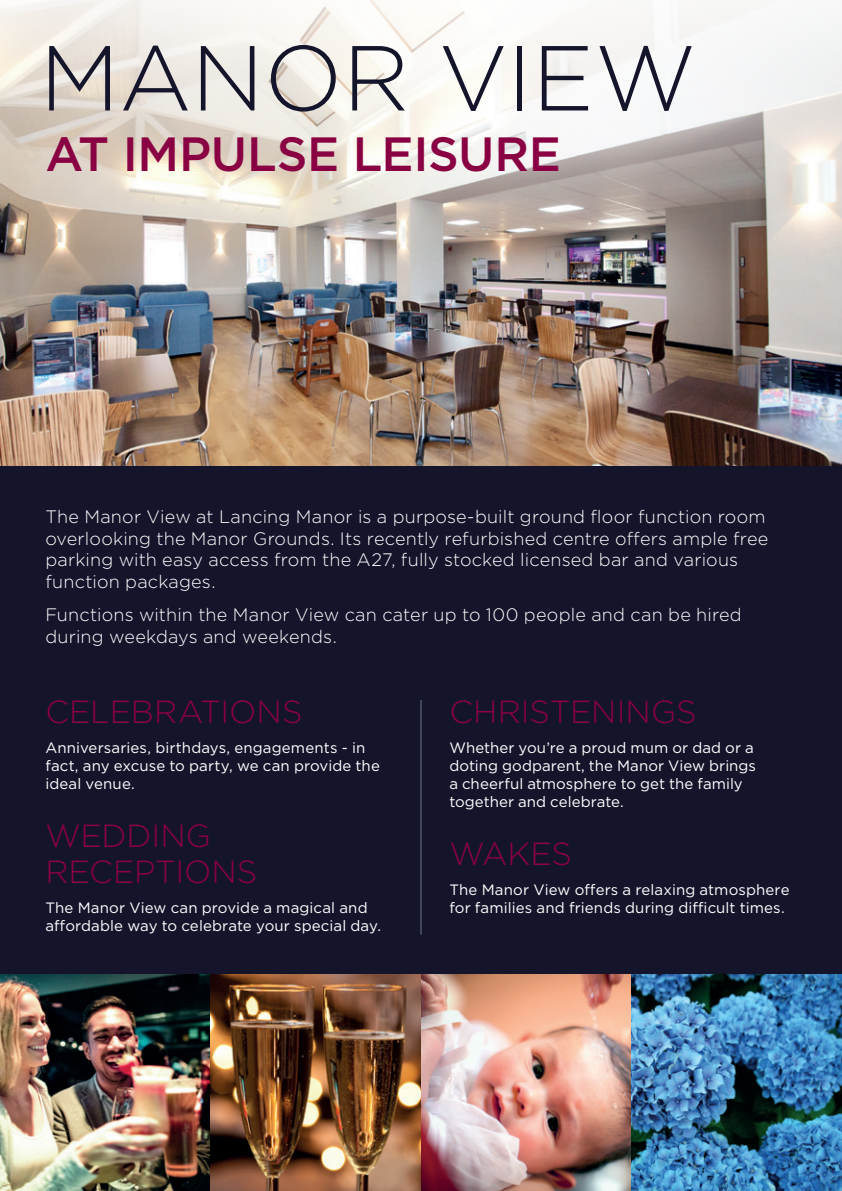
<style>
.page{position:relative;width:842px;height:1191px;background:#14152b}
.page>*{position:absolute;margin:0;border:0;box-sizing:border-box;transform-origin:0 0}
.t1{font:300 92px "Gotham";color:#14152b}
.t2{font:500 48px "Gotham";letter-spacing:-.01em;color:#890142}
.t3{font:300 32px/36px "Gotham";color:#890142}
.t4{font:300 18px/21.6px "Gotham";letter-spacing:.01em;color:#fff}
.t5{font:15px/18px "Gotham";letter-spacing:.005em;color:#fff}
</style>
<div class="page">
<img style="left:0;top:251px;width:842px;height:214px">
<svg style="left:0;top:0;width:842px;height:251px;background:#e0dad4"></svg>
<img style="left:0;top:974px;width:842px;height:217px">
<hr style="left:420px;top:700px;width:2px;height:234px;background:#41465a">
<h1 class="t1" style="left:40px;top:20px;width:658px">MANOR VIEW</h1>
<h2 class="t2" style="left:45px;top:122px;width:517px">AT IMPULSE LEISURE</h2>
<p class="t4" style="left:45px;top:505px;width:724px">The Manor View at Lancing Manor is a purpose-built ground floor function room overlooking the Manor Grounds. Its recently refurbished centre offers ample free parking with easy access from the A27, fully stocked licensed bar and various function packages.</p>
<p class="t4" style="left:45px;top:603px;width:698px">Functions within the Manor View can cater up to 100 people and can be hired during weekdays and weekends.</p>
<h3 class="t3" style="left:45px;top:693px;width:259px">CELEBRATIONS</h3>
<p class="t5" style="left:45px;top:738px;width:336px">Anniversaries, birthdays, engagements - in fact, any excuse to party, we can provide the ideal venue.</p>
<h3 class="t3" style="left:45px;top:817px;width:214px">WEDDING<br>RECEPTIONS</h3>
<p class="t5" style="left:45px;top:898px;width:337px">The Manor View can provide a magical and affordable way to celebrate your special day.</p>
<h3 class="t3" style="left:449px;top:693px;width:249px">CHRISTENINGS</h3>
<p class="t5" style="left:449px;top:738px;width:308px">Whether you’re a proud mum or dad or a doting godparent, the Manor View brings a cheerful atmosphere to get the family together and celebrate.</p>
<h3 class="t3" style="left:449px;top:835px;width:124px">WAKES</h3>
<p class="t5" style="left:449px;top:880px;width:342px">The Manor View offers a relaxing atmosphere for families and friends during difficult times.</p>
</div>
